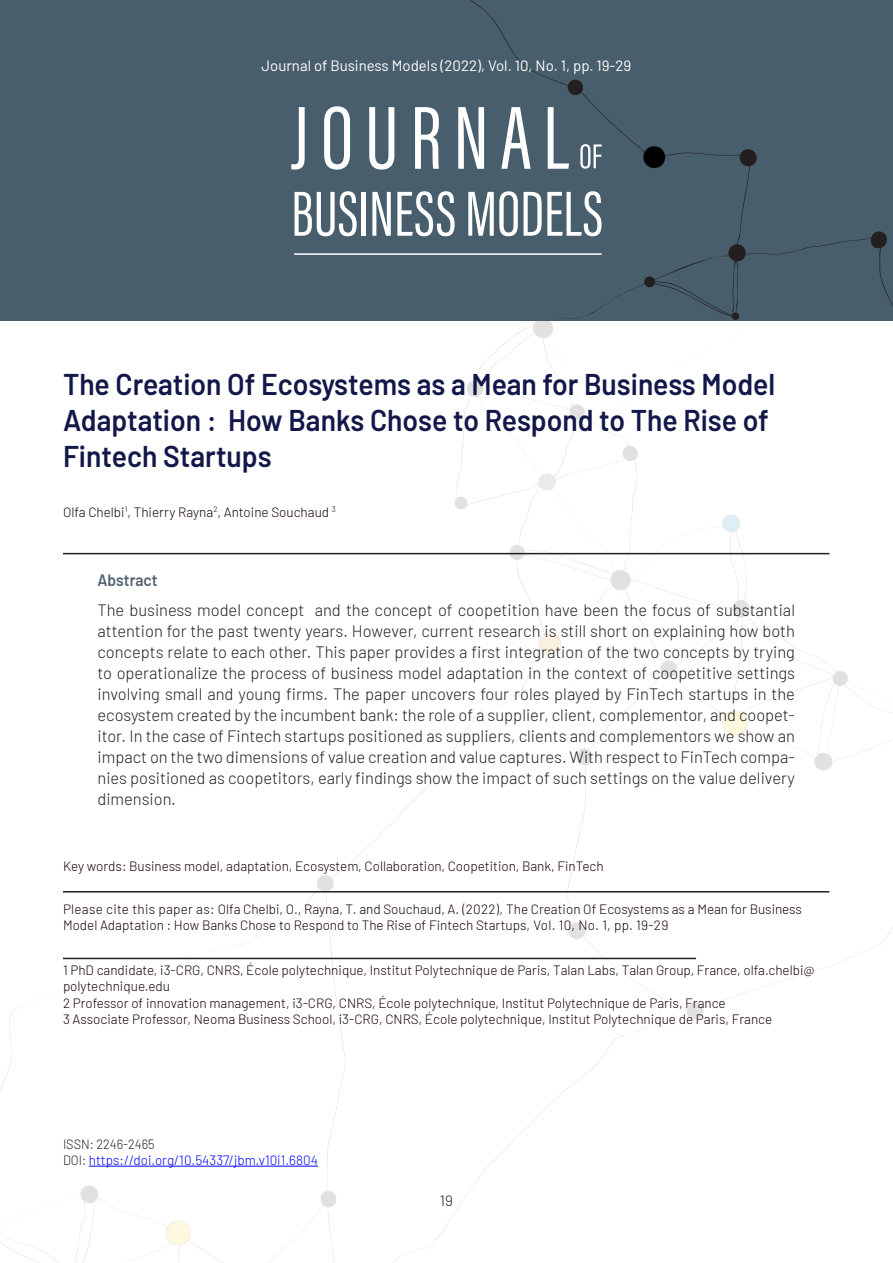
<style>
.page{position:relative;width:893px;height:1263px;background:#fff}
.page>*{position:absolute;margin:0;border:0;box-sizing:border-box;transform-origin:0 0}
.Article_Title{font:600 30px/36px "Barlow";color:#13184a;scale:.94 1}
.Abstract-list{font:300 16.5px/21px "Barlow";color:#231f20;text-align:justify}
.Abstract-head{font:600 16.5px "Barlow";color:#52616f;scale:.94 1}
.t1{font:15px "Barlow";color:#fff}
.t2{font:300 15px "Barlow";color:#231f20}
.Info-text{font:300 13.5px/16.5px "Barlow";color:#150002}
.Subheadline_2{font:300 13.5px "Barlow";color:#00f}
.Subheadline_2-2{font:300 13.5px "Barlow";color:#231f20;scale:.94 1}
.s1{color:#231f20}
</style>
<div class="page">
<img style="left:0;top:472px;width:893px;height:791px">
<div style="left:0;top:0;width:893px;height:321px;background:#495e6c"></div>
<svg style="left:291px;top:0;width:602px;height:472px"></svg>
<hr style="left:63px;top:553px;width:766px;height:1px;background:#231f20">
<hr style="left:63px;top:891px;width:766px;height:1px;background:#231f20">
<hr style="left:63px;top:958px;width:633px;height:1px;background:#231f20">
<hr style="left:89px;top:1166px;width:229px;height:1px;background:#00f">
<p class="t1" style="left:262px;top:55px;width:371px">Journal of Business Models (2022), Vol. 10, No. 1, pp. 19-29</p>
<p class="Article_Title" style="left:63px;top:364px;width:759px">The Creation Of Ecosystems as a Mean for Business Model<br>Adaptation : How Banks Chose to Respond to The Rise of<br>Fintech Startups</p>
<p class="Info-text" style="left:63px;top:502px;width:274px">Olfa Chelbi<sup>1</sup>, Thierry Rayna<sup>2</sup>, Antoine Souchaud <sup>3</sup></p>
<p class="Abstract-head" style="left:98px;top:568px;width:66px">Abstract</p>
<p class="Abstract-list" style="left:98px;top:598px;width:699px">The business model concept and the concept of coopetition have been the focus of substantial attention for the past twenty years. However, current research is still short on explaining how both concepts relate to each other. This paper provides a first integration of the two concepts by trying to operationalize the process of business model adaptation in the context of coopetitive settings involving small and young firms. The paper uncovers four roles played by FinTech startups in the ecosystem created by the incumbent bank: the role of a supplier, client, complementor, and coopet&shy;itor. In the case of Fintech startups positioned as suppliers, clients and complementors we show an impact on the two dimensions of value creation and value captures. With respect to FinTech compa&shy;nies positioned as coopetitors, early findings show the impact of such settings on the value delivery dimension.</p>
<p class="Info-text" style="left:63px;top:857px;width:542px">Key words: Business model, adaptation, Ecosystem, Collaboration, Coopetition, Bank, FinTech</p>
<p class="Info-text" style="left:63px;top:899px;width:740px">Please cite this paper as: Olfa Chelbi, O., Rayna, T. and Souchaud, A. (2022), The Creation Of Ecosystems as a Mean for Business<br>Model Adaptation : How Banks Chose to Respond to The Rise of Fintech Startups, Vol. 10, No. 1, pp. 19-29</p>
<p class="Info-text" style="left:63px;top:961px;width:753px">1 PhD candidate, i3-CRG, CNRS, École polytechnique, Institut Polytechnique de Paris, Talan Labs, Talan Group, France, olfa.chelbi@ polytechnique.edu</p>
<p class="Info-text" style="left:63px;top:994px;width:664px">2 Professor of innovation management, i3-CRG, CNRS, École polytechnique, Institut Polytechnique de Paris, France</p>
<p class="Info-text" style="left:63px;top:1010px;width:711px">3 Associate Professor, Neoma Business School, i3-CRG, CNRS, École polytechnique, Institut Polytechnique de Paris, France</p>
<p class="Subheadline_2-2" style="left:63px;top:1134px;width:99px">ISSN: 2246-2465</p>
<p class="Subheadline_2" style="left:63px;top:1150px;width:256px"><span class="s1">DOI:</span> https://doi.org/10.54337/jbm.v10i1.6804</p>
<p class="t2" style="left:440px;top:1190px;width:15px">19</p>
</div>
